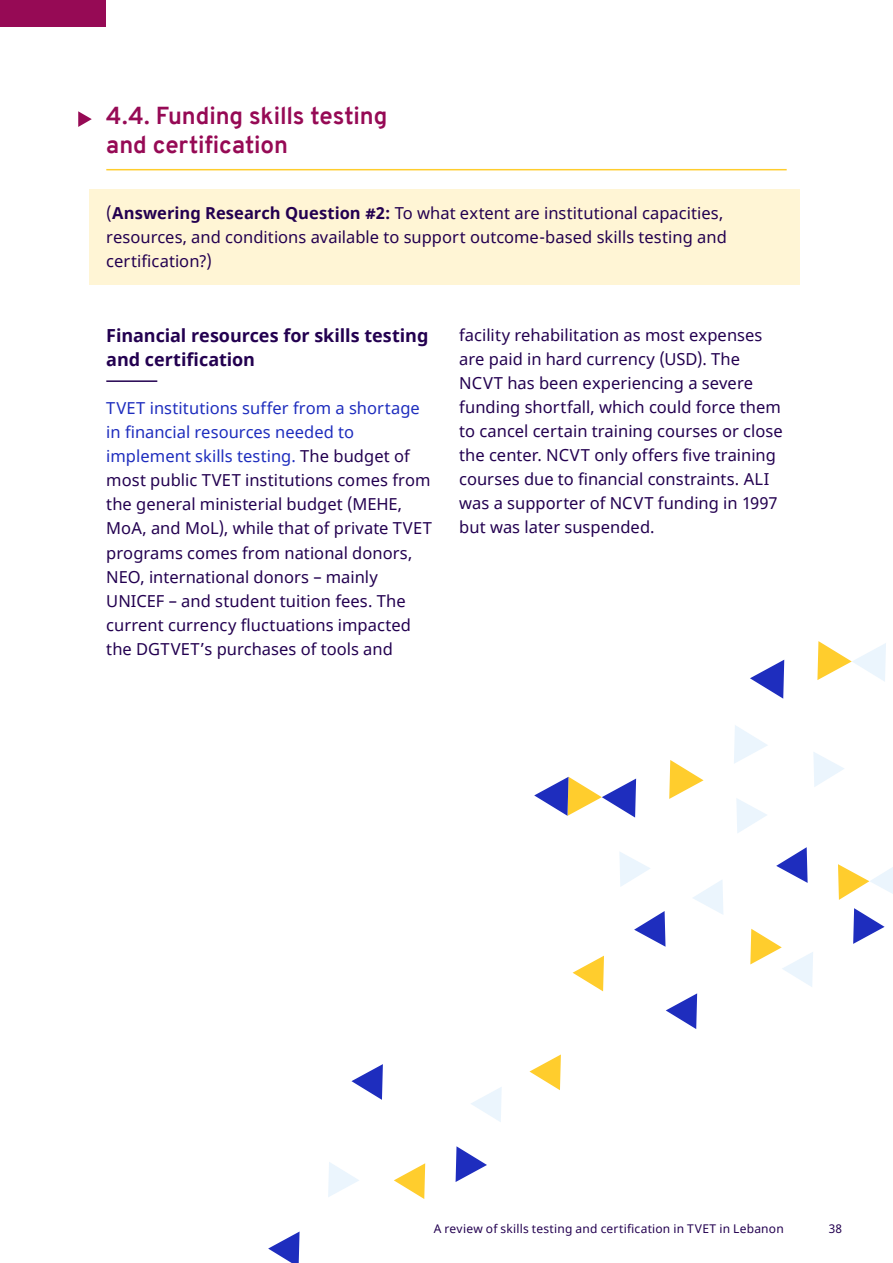
<style>
.page{position:relative;width:893px;height:1263px;background:#fff}
.page>*{position:absolute;margin:0;border:0;box-sizing:border-box;transform-origin:0 0}
.t1{font:700 24px/28.5px "Overpass";letter-spacing:-.005em;color:#960a55}
.t2{font:700 18px/24px "Noto Sans";letter-spacing:-.005em;color:#230050}
.t3{font:16.5px/24px "Noto Sans";letter-spacing:.005em;color:#230050}
.t4{font:12px "Noto Sans";letter-spacing:.02em;color:#230050}
.s1{font-weight:700}
.s2{color:#1e2dbe}
</style>
<div class="page">
<div style="left:0;top:0;width:106px;height:27px;background:#960a55"></div>
<div style="left:89px;top:189px;width:710px;height:96px;background:#fff5d5"></div>
<hr style="left:106px;top:169px;width:681px;height:1px;background:#ffcd2d">
<hr style="left:106px;top:380px;width:51px;height:2px;background:#230050">
<svg style="left:734px;top:725px;width:34px;height:39px"></svg>
<svg style="left:817px;top:641px;width:69px;height:41px"></svg>
<svg style="left:750px;top:660px;width:34px;height:39px"></svg>
<svg style="left:534px;top:777px;width:102px;height:40px"></svg>
<svg style="left:669px;top:760px;width:34px;height:39px"></svg>
<svg style="left:78px;top:111px;width:14px;height:16px"></svg>
<svg style="left:471px;top:1087px;width:31px;height:35px"></svg>
<svg style="left:328px;top:1162px;width:31px;height:35px"></svg>
<svg style="left:394px;top:1163px;width:31px;height:36px"></svg>
<svg style="left:268px;top:1231px;width:32px;height:32px"></svg>
<svg style="left:456px;top:1146px;width:31px;height:36px"></svg>
<svg style="left:529px;top:1054px;width:32px;height:36px"></svg>
<svg style="left:813px;top:752px;width:31px;height:35px"></svg>
<svg style="left:838px;top:864px;width:55px;height:36px"></svg>
<svg style="left:776px;top:847px;width:32px;height:36px"></svg>
<svg style="left:619px;top:852px;width:31px;height:35px"></svg>
<svg style="left:693px;top:880px;width:30px;height:34px"></svg>
<svg style="left:634px;top:911px;width:31px;height:36px"></svg>
<svg style="left:736px;top:798px;width:31px;height:35px"></svg>
<svg style="left:750px;top:929px;width:63px;height:58px"></svg>
<svg style="left:666px;top:993px;width:31px;height:36px"></svg>
<svg style="left:853px;top:908px;width:32px;height:36px"></svg>
<svg style="left:573px;top:956px;width:31px;height:35px"></svg>
<svg style="left:351px;top:1064px;width:32px;height:36px"></svg>
<h1 class="t1" style="left:106px;top:102px;width:283px">4.4. Funding skills testing and certification</h1>
<p class="t3" style="left:106px;top:201px;width:622px">(<span class="s1">Answering Research Question #2:</span> To what extent are institutional capacities, resources, and conditions available to support outcome-based skills testing and certification?)</p>
<p class="t2" style="left:106px;top:324px;width:324px">Financial resources for skills testing and certification</p>
<p class="t3" style="left:106px;top:397px;width:327px"><span class="s2">TVET institutions suffer from a shortage in financial resources needed to implement skills testing.</span> The budget of most public TVET institutions comes from the general ministerial budget (MEHE, MoA, and MoL), while that of private TVET programs comes from national donors, NEO, international donors – mainly UNICEF – and student tuition fees. The current currency fluctuations impacted the DGTVET’s purchases of tools and</p>
<p class="t3" style="left:459px;top:323px;width:325px">facility rehabilitation as most expenses are paid in hard currency (USD). The NCVT has been experiencing a severe funding shortfall, which could force them to cancel certain training courses or close the center. NCVT only offers five training courses due to financial constraints. ALI was a supporter of NCVT funding in 1997 but was later suspended.</p>
<p class="t4" style="left:434px;top:1221px;width:352px">A review of skills testing and certification in TVET in Lebanon</p>
<p class="t4" style="left:829px;top:1221px;width:15px">38</p>
</div>
